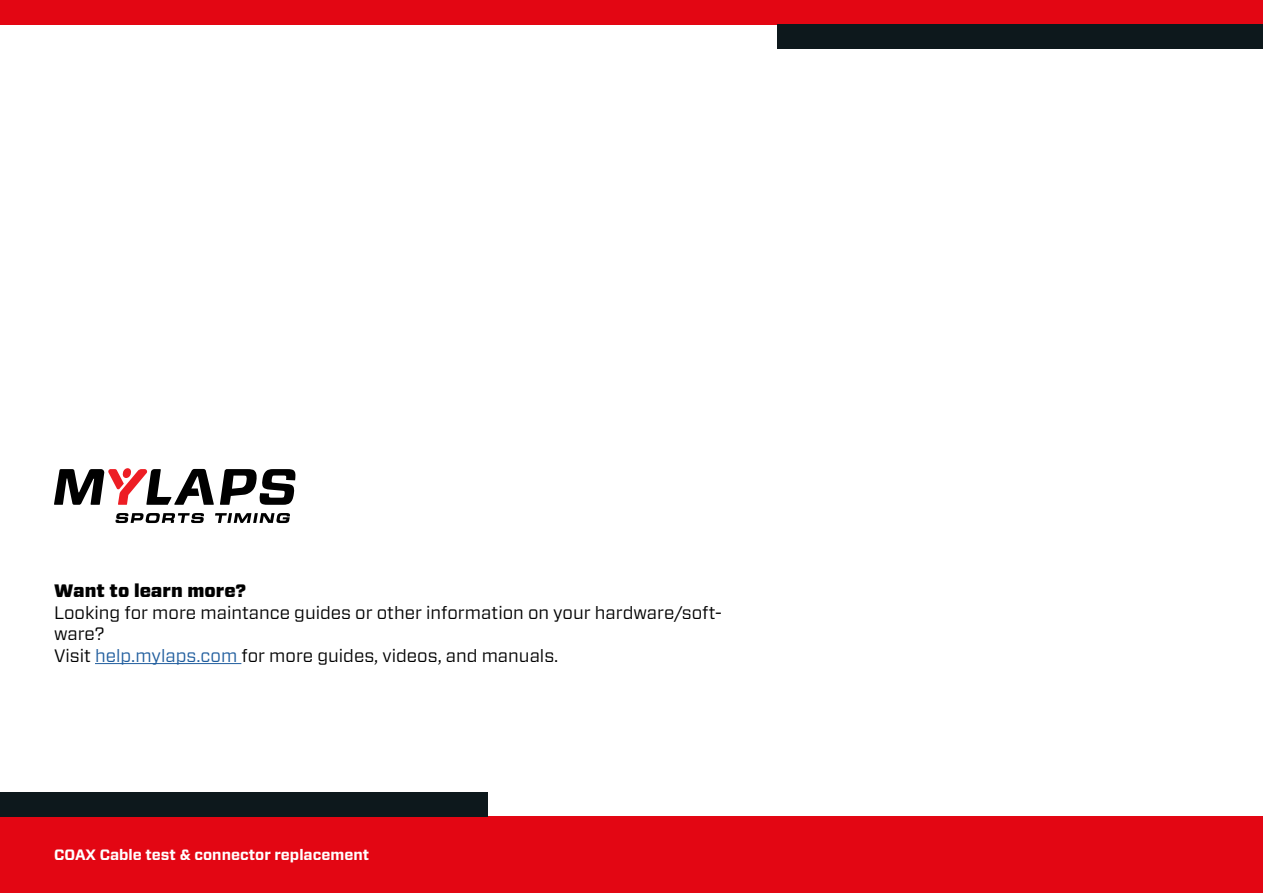
<style>
.page{position:relative;width:1263px;height:893px;background:#fff}
.page>*{position:absolute;margin:0;border:0;box-sizing:border-box;transform-origin:0 0}
.t1{font:18px/21.6px "Forza";color:#000}
.t2{font:900 18px "Forza";color:#000}
.t3{font:700 15px "Forza";color:#fff}
.s1{color:#215e9e}
</style>
<div class="page">
<div style="left:0;top:816px;width:1263px;height:77px;background:#e30613"></div>
<div style="left:0;top:792px;width:488px;height:24px;background:#0d181c"></div>
<div style="left:0;top:0;width:1263px;height:24px;background:#e30613"></div>
<div style="left:777px;top:24px;width:486px;height:24px;background:#0d181c"></div>
<hr style="left:95px;top:663px;width:146px;height:1px;background:#215e9e">
<svg style="left:220px;top:469px;width:76px;height:36px"></svg>
<svg style="left:54px;top:468px;width:160px;height:37px"></svg>
<svg style="left:115px;top:513px;width:89px;height:10px"></svg>
<svg style="left:215px;top:513px;width:75px;height:10px"></svg>
<p class="t2" style="left:54px;top:579px;width:194px">Want to learn more?</p>
<p class="t1" style="left:54px;top:601px;width:670px">Looking for more maintance guides or other information on your hardware/soft&shy;ware?<br>Visit <span class="s1">help.mylaps.com</span> for more guides, videos, and manuals.</p>
<p class="t3" style="left:54px;top:845px;width:317px">COAX Cable test &amp; connector replacement</p>
</div>
